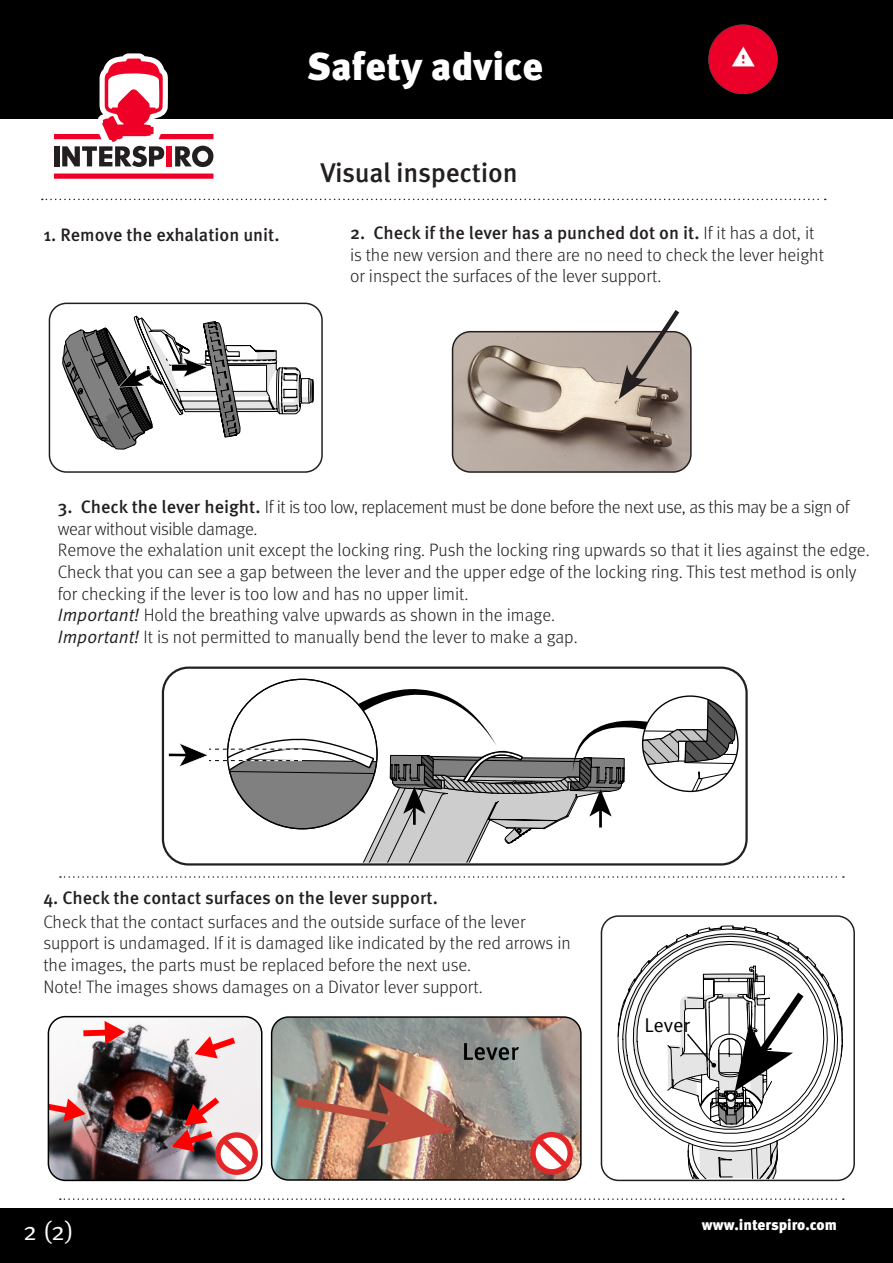
<style>
.page{position:relative;width:893px;height:1263px;background:#fff}
.page>*{position:absolute;margin:0;border:0;box-sizing:border-box;transform-origin:0 0}
.t1{font:900 39px "Meta Pro";color:#fff}
.t2{font:500 27px "Meta Pro";letter-spacing:-.01em;color:#231f20}
.t3{font:25.5px "Meta Pro Norm";color:#fff}
.t4{font:19.95px "Meta Pro Norm";letter-spacing:-.005em;color:#000}
.t5{font:300 18px/21.6px "Meta Pro";color:#231f20}
.t6{font:300 18px/21.6px "Meta Pro";letter-spacing:-.02em;color:#231f20}
.t7{font:500 18px "Meta Pro";color:#231f20}
.t8{font:900 15px "Meta Pro";color:#fff}
.s1{font-weight:500}
.s2{font-family:"Meta Pro Norm Ita";font-weight:400}
</style>
<div class="page">
<div style="left:0;top:0;width:893px;height:119px;background:#000"></div>
<svg style="left:54px;top:53px;width:159px;height:126px"></svg>
<div style="left:0;top:1209px;width:893px;height:54px;background:#000"></div>
<img style="left:708px;top:24px;width:70px;height:70px">
<svg style="left:60px;top:1198px;width:784px;height:2px"></svg>
<svg style="left:42px;top:199px;width:784px;height:1px"></svg>
<svg style="left:60px;top:876px;width:784px;height:2px"></svg>
<svg style="left:168px;top:675px;width:570px;height:188px"></svg>
<div style="left:162px;top:666px;width:586px;height:199px;border:2px solid #231f20;border-radius:25px"></div>
<svg style="left:62px;top:315px;width:252px;height:135px"></svg>
<div style="left:49px;top:303px;width:274px;height:170px;border:2px solid #231f20;border-radius:17px"></div>
<img style="left:453px;top:332px;width:236px;height:138px">
<div style="left:452px;top:331px;width:240px;height:142px;border:2px solid #231f20;border-radius:18px"></div>
<svg style="left:619px;top:310px;width:65px;height:89px"></svg>
<svg style="left:617px;top:934px;width:226px;height:217px"></svg>
<svg style="left:688px;top:1140px;width:90px;height:38px"></svg>
<svg style="left:686px;top:925px;width:124px;height:202px"></svg>
<div style="left:601px;top:915px;width:254px;height:266px;border:2px solid #231f20;border-radius:17px"></div>
<img style="left:48px;top:1017px;width:214px;height:163px">
<svg style="left:77px;top:1021px;width:48px;height:23px"></svg>
<svg style="left:51px;top:1098px;width:35px;height:24px"></svg>
<svg style="left:195px;top:1033px;width:47px;height:25px"></svg>
<div style="left:48px;top:1016px;width:214px;height:165px;border:2px solid #000;border-radius:17px"></div>
<div style="left:215px;top:1132px;width:43px;height:43px;border:5px solid #e52629;border-radius:50%"></div>
<svg style="left:172px;top:1091px;width:85px;height:82px;background:#bf8d90"></svg>
<img style="left:272px;top:1018px;width:308px;height:161px">
<div style="left:271px;top:1016px;width:311px;height:165px;border:1px solid #000;border-radius:17px"></div>
<div style="left:530px;top:1132px;width:43px;height:42px;border:5px solid #e52629;border-radius:50%"></div>
<svg style="left:532px;top:1132px;width:40px;height:40px"></svg>
<h1 class="t1" style="left:307px;top:36px;width:238px">Safety advice</h1>
<p class="t2" style="left:320px;top:151px;width:199px">Visual inspection</p>
<p class="t7" style="left:43px;top:221px;width:238px">1. Remove the exhalation unit.</p>
<p class="t5" style="left:350px;top:221px;width:475px"><span class="s1">2. Check if the lever has a punched dot on it.</span> If it has a dot, it is the new version and there are no need to check the lever height or inspect the surfaces of the lever support.</p>
<p class="t6" style="left:58px;top:495px;width:793px"><span class="s1">3. Check the lever height.</span> If it is too low, replacement must be done before the next use, as this may be a sign of wear without visible damage.</p>
<p class="t5" style="left:58px;top:538px;width:813px">Remove the exhalation unit except the locking ring. Push the locking ring upwards so that it lies against the edge.<br>Check that you can see a gap between the lever and the upper edge of the locking ring. This test method is only for checking if the lever is too low and has no upper limit.<br><span class="s2">Important!</span> Hold the breathing valve upwards as shown in the image.<br><span class="s2">Important!</span> It is not permitted to manually bend the lever to make a gap.</p>
<p class="t7" style="left:43px;top:884px;width:396px">4. Check the contact surfaces on the lever support.</p>
<p class="t5" style="left:43px;top:910px;width:529px">Check that the contact surfaces and the outside surface of the lever support is undamaged. If it is damaged like indicated by the red arrows in the images, the parts must be replaced before the next use.<br>Note! The images shows damages on a Divator lever support.</p>
<p class="t3" style="left:23px;top:1212px;width:52px">2 (2)</p>
<p class="t4" style="left:644px;top:1010px;width:47px">Lever</p>
<p class="t8" style="left:702px;top:1212px;width:137px">www.interspiro.com</p>
</div>
